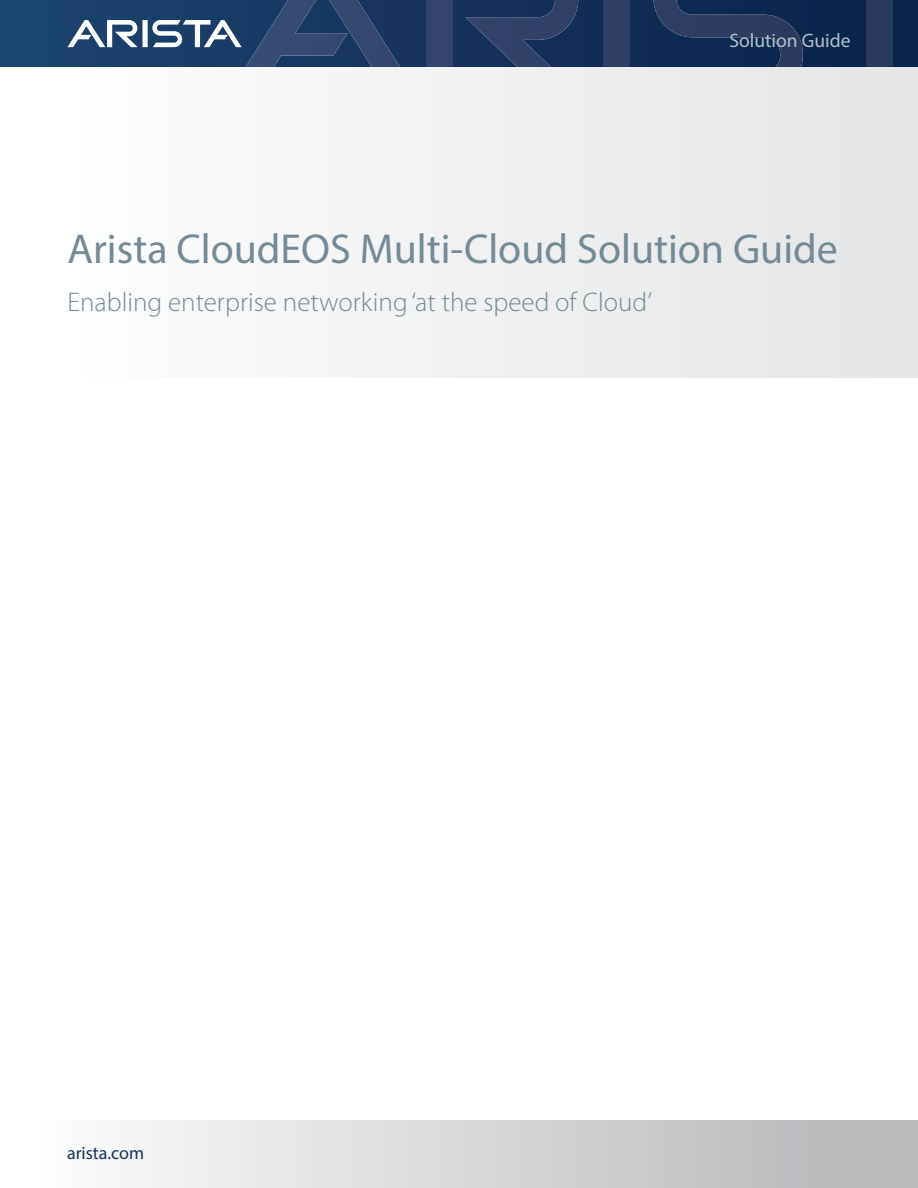
<style>
.page{position:relative;width:918px;height:1188px;background:#fff}
.page>*{position:absolute;margin:0;border:0;box-sizing:border-box;transform-origin:0 0}
.t1{font:42px "Myriad Pro";color:#748a96}
.t2{font:300 27px "Myriad Pro";color:#748a96}
.t3{font:19.5px "Myriad Pro";color:#b1c0c9}
.t4{font:18px "Myriad Pro";color:#16325c}
</style>
<div class="page">
<svg style="left:0;top:0;width:918px;height:68px;background:#15345b"></svg>
<div style="left:426px;top:0;width:26px;height:68px;background:#34446a"></div>
<svg style="left:465px;top:0;width:113px;height:68px;background:#253b61"></svg>
<svg style="left:67px;top:0;width:333px;height:68px;background:#365277"></svg>
<div style="left:604px;top:0;width:26px;height:68px;background:#2f3f63"></div>
<svg style="left:654px;top:0;width:149px;height:68px;background:#1e3458"></svg>
<div style="left:867px;top:0;width:26px;height:68px;background:#2a385a"></div>
<div style="left:0;top:1120px;width:918px;height:68px;background:linear-gradient(to right,#fff,#b3b5b7)"></div>
<div style="left:0;top:68px;width:918px;height:310px;background:linear-gradient(to right,#fff,#e4e5e6)"></div>
<p class="t3" style="left:729px;top:29px;width:123px">Solution Guide</p>
<h1 class="t1" style="left:68px;top:223px;width:772px">Arista CloudEOS Multi-Cloud Solution Guide</h1>
<p class="t2" style="left:68px;top:288px;width:586px">Enabling enterprise networking ‘at the speed of Cloud’</p>
<p class="t4" style="left:67px;top:1142px;width:79px">arista.com</p>
</div>
